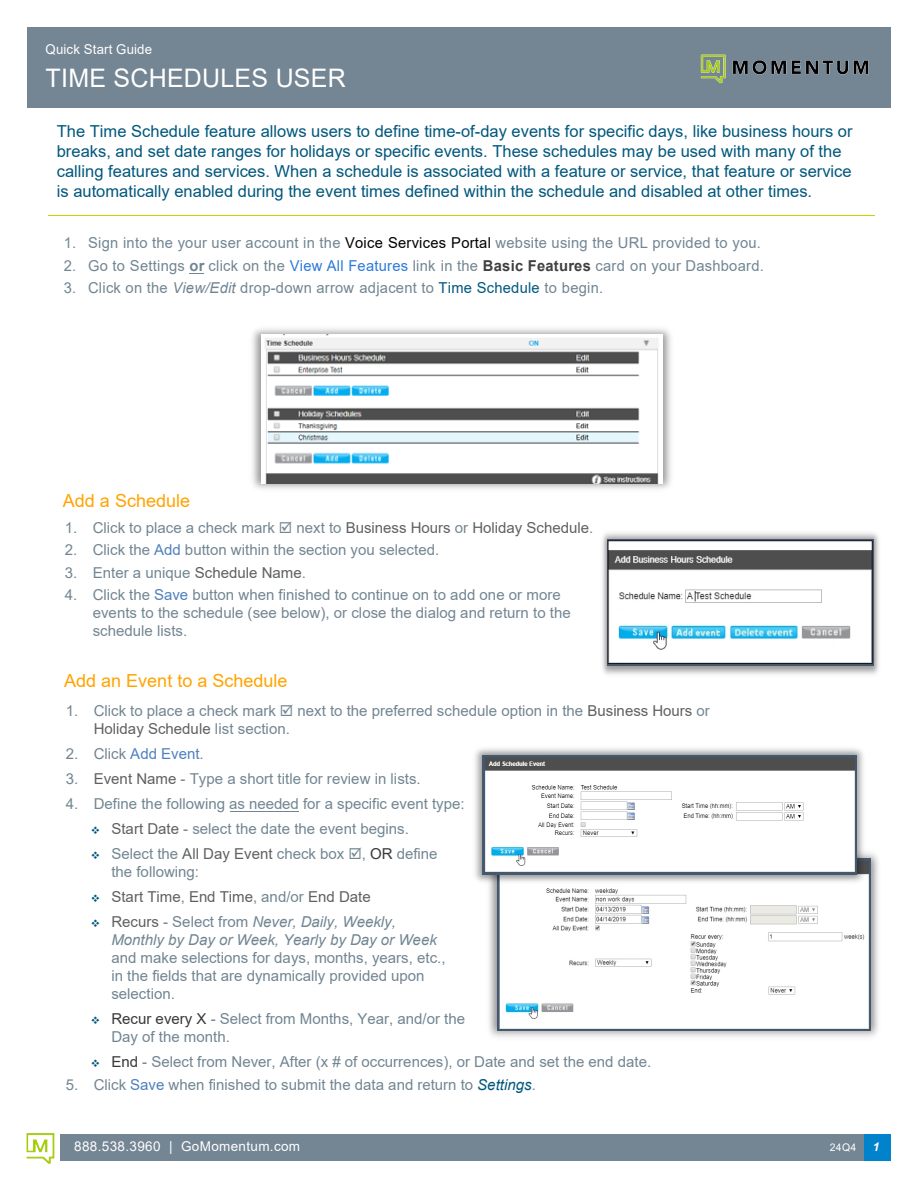
<style>
.page{position:relative;width:918px;height:1188px;background:#fff}
.page>*{position:absolute;margin:0;border:0;box-sizing:border-box;transform-origin:0 0}
.t1{font:25.5px "Arial";letter-spacing:.01em;color:#fff}
.t2{font:18px "Arial";color:#ffa400}
.t3{font:16.5px/19.8px "Arial";color:#00577d}
.t4{font:15px/18px "Arial";color:#728692}
.t5{font:15px/18px "Arial";color:#718592}
.t6{font:15px "Arial";letter-spacing:.015em;color:#718592}
.t7{font:italic 15px/18px "Arial";color:#718592}
.t8{font:15px "Arial";color:#5f6062}
.t9{font:15px "Arial";color:#4f81bd}
.t10{font:13.5px "Arial";letter-spacing:.025em;color:#fff}
.t11{font:13.5px "Arial";letter-spacing:.01em;color:#fff}
.t12{font:italic 700 12px "Arial";color:#fff}
.t13{font:10.5px "Arial";color:#fff}
.s1{font-style:inherit}
.s2{color:#000}
.s3{font-weight:700}
.s4{color:#2b79d9}
.s5{font-weight:700;color:#404040}
.s6{font-style:italic}
.s7{color:#00577d}
.s8{color:#5f6062}
.s9{color:#4f81bd}
.s10{color:#718592}
.s11{color:#728692}
.s12{color:#383838}
.s13{font-style:normal;color:#5f6062}
.s14{font-style:normal}
.s15{font-style:italic;color:#00577d}
</style>
<div class="page">
<img style="left:602px;top:532px;width:277px;height:143px">
<img style="left:489px;top:852px;width:390px;height:185px">
<img style="left:498px;top:859px;width:373px;height:171px">
<div style="left:27px;top:27px;width:864px;height:81px;background:#748593"></div>
<img style="left:700px;top:55px;width:169px;height:28px">
<hr style="left:48px;top:215px;width:827px;height:1px;background:#c4d600">
<img style="left:252px;top:328px;width:419px;height:161px">
<img style="left:261px;top:335px;width:401px;height:148px">
<hr style="left:230px;top:811px;width:69px;height:1px;background:#728692">
<img style="left:607px;top:539px;width:266px;height:127px">
<svg style="left:190px;top:273px;width:14px;height:1px"></svg>
<img style="left:475px;top:748px;width:393px;height:138px">
<img style="left:482px;top:756px;width:375px;height:119px">
<div style="left:61px;top:1134px;width:830px;height:27px;background:#748593"></div>
<div style="left:864px;top:1134px;width:26px;height:27px;background:#0083ca"></div>
<img style="left:26px;top:1133px;width:29px;height:31px">
<p class="t11" style="left:46px;top:40px;width:108px">Quick Start Guide</p>
<h1 class="t1" style="left:46px;top:61px;width:302px">TIME SCHEDULES USER</h1>
<p class="t3" style="left:57px;top:121px;width:797px">The Time Schedule feature allows users to define time-of-day events for specific days, like business hours or breaks, and set date ranges for holidays or specific events. These schedules may be used with many of the calling features and services. When a schedule is associated with a feature or service, that feature or service is automatically enabled during the event times defined within the schedule and disabled at other times.</p>
<p class="t6" style="left:64px;top:233px;width:699px">1. <span class="s1">Sign into the</span> your user account in the <span class="s2">Voice Services Portal</span> <span class="s1">website</span> using the URL provided to you.</p>
<p class="t5" style="left:64px;top:256px;width:702px"><span class="s1">2.</span> Go to Settings <span class="s3">or</span> click on the <span class="s4">View All Features</span> link in the <span class="s5">Basic Features</span> card on your Dashboard.</p>
<p class="t5" style="left:64px;top:279px;width:541px"><span class="s1">3.</span> Click on the <span class="s6">View/Edit</span> drop-down arrow adjacent to <span class="s7">Time Schedule</span> to begin.</p>
<p class="t2" style="left:63px;top:488px;width:129px">Add a Schedule</p>
<p class="t4" style="left:65px;top:518px;width:530px"><span class="s1">1.</span> Click to place a check mark ☑ next to <span class="s8">Business Hours</span> or <span class="s8">Holiday Schedule</span>.</p>
<p class="t4" style="left:65px;top:541px;width:376px"><span class="s1">2.</span> Click the <span class="s9">Add</span> button within the section you selected.</p>
<p class="t4" style="left:65px;top:563px;width:243px"><span class="s1">3.</span> Enter a unique <span class="s8">Schedule Name</span>.</p>
<p class="t4" style="left:93px;top:586px;width:480px;text-indent:-28px"><span class="s1">4.</span> Click the <span class="s9">Save</span> button when finished to continue on to add <span class="s1">one or more </span>event<span class="s1">s to the schedule (see below)</span>, or close the dialog and return to the schedule lists.</p>
<p class="t2" style="left:64px;top:669px;width:225px">Add an Event to a Schedule</p>
<p class="t4" style="left:94px;top:702px;width:618px;text-indent:-28px"><span class="s1">1.</span> Click to place a check mark ☑ next to the <span class="s10">prefe</span>rred schedule option in the <span class="s8">Business Hours</span> or<br><span class="s8">Holiday Schedule</span> list section.</p>
<p class="t9" style="left:66px;top:743px;width:139px"><span class="s11">2.</span> <span class="s11">Click</span> Add Event<span class="s11">.</span></p>
<p class="t4" style="left:66px;top:770px;width:356px"><span class="s1">3.</span> <span class="s8">Event Name</span> - Type a short title for review in lists.</p>
<p class="t4" style="left:66px;top:795px;width:400px"><span class="s1">4.</span> Define the following as needed for a specific event type:</p>
<p class="t4" style="left:91px;top:820px;width:320px"><span class="s7">❖</span> <span class="s8">Start Date</span> - select the date the event begins.</p>
<p class="t4" style="left:111px;top:845px;width:328px;text-indent:-21px"><span class="s7">❖</span> Select the <span class="s8">All Day Event</span> check box ☑, <span class="s12">OR</span> define the following:</p>
<p class="t8" style="left:91px;top:887px;width:281px"><span class="s7">❖</span> Start Time<span class="s11">,</span> End Time<span class="s11">, and/or</span> End Date</p>
<p class="t7" style="left:111px;top:913px;width:327px;text-indent:-21px"><span class="s7">❖</span> <span class="s13">Recurs</span> <span class="s14">- Select from</span> Never, Daily, Weekly,<br>Monthly by Day or Week, Yearly by Day or Week</p>
<p class="t5" style="left:111px;top:949px;width:336px">and make selections for days, months, years, etc., in the fields that are dynamically provided upon selection.</p>
<p class="t5" style="left:111px;top:1010px;width:355px;text-indent:-21px"><span class="s7">❖</span> <span class="s12">Recur every X</span> - Select from Months, Year<span class="s1">,</span> and<span class="s1">/</span>or the<br>Day of the month.</p>
<p class="t5" style="left:91px;top:1053px;width:562px"><span class="s7">❖</span> <span class="s12">End</span> - Select from Never, After (x # of <span class="s1">occurrences</span>), or Date and set the end date.</p>
<p class="t4" style="left:66px;top:1075px;width:472px"><span class="s1">5.</span> Click <span class="s9">Save</span> when finished to submit the data and return to <span class="s15">Settings</span><span class="s10">.</span></p>
<p class="t10" style="left:74px;top:1137px;width:227px">888.538.3960 | <span class="s1">GoM</span>omentum.com</p>
<p class="t13" style="left:830px;top:1141px;width:28px">24Q4</p>
<p class="t12" style="left:873px;top:1139px;width:8px">1</p>
</div>
